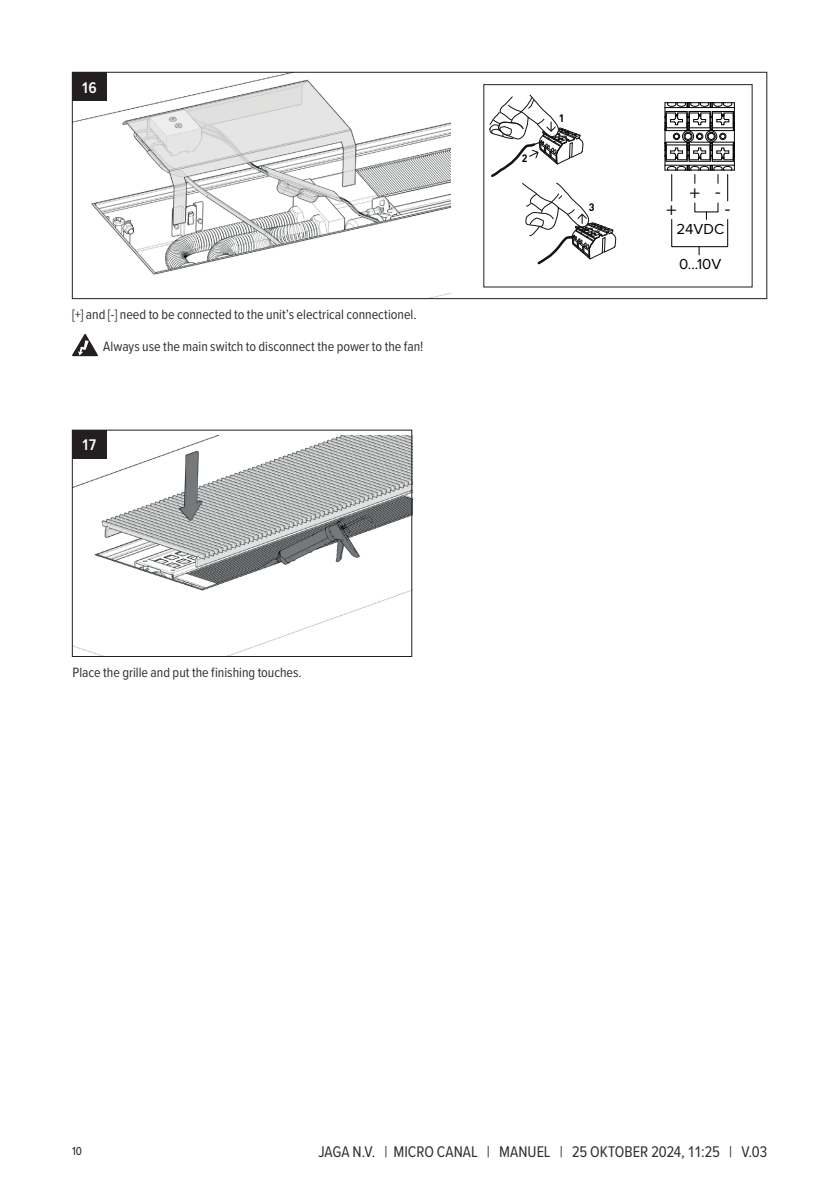
<style>
.page{position:relative;width:840px;height:1191px;background:#fff}
.page>*{position:absolute;margin:0;border:0;box-sizing:border-box;transform-origin:0 0}
.t1{font:18px "Myriad Pro";color:#000001}
.t2{font:16px "Proxima Nova Cond";color:#312f30}
.t3{font:600 16px "Proxima Nova Cond";color:#fff}
.t4{font:15px "Proxima Nova";color:#000001}
.t5{font:14px "Proxima Nova Cond";color:#312f30}
.t6{font:12px "Proxima Nova Cond";color:#231f20}
.t7{font:700 10.6px "DIN Pro";color:#000001}
</style>
<div class="page">
<svg style="left:72px;top:334px;width:26px;height:22px"></svg>
<img style="left:74px;top:435px;width:336px;height:220px">
<div style="left:72px;top:430px;width:340px;height:227px;border:1px solid #231f20"></div>
<img style="left:74px;top:74px;width:376px;height:223px">
<div style="left:72px;top:72px;width:694px;height:227px;border:1px solid #231f20"></div>
<div style="left:72px;top:72px;width:34px;height:28px;background:#231f20"></div>
<div style="left:72px;top:430px;width:34px;height:28px;background:#231f20"></div>
<div style="left:671px;top:219px;width:56px;height:28px;border:1px solid #000001"></div>
<svg style="left:664px;top:102px;width:70px;height:99px"></svg>
<svg style="left:489px;top:94px;width:127px;height:171px"></svg>
<p class="t3" style="left:81px;top:75px;width:17px">16</p>
<p class="t5" style="left:72px;top:304px;width:346px">[+] and [-] need to be connected to the unit’s electrical connectionel.</p>
<p class="t5" style="left:103px;top:336px;width:321px">Always use the main switch to disconnect the power to the fan!</p>
<p class="t3" style="left:81px;top:433px;width:17px">17</p>
<p class="t5" style="left:73px;top:662px;width:230px">Place the grille and put the finishing touches.</p>
<p class="t7" style="left:521px;top:151px;width:7px">2</p>
<p class="t7" style="left:558px;top:111px;width:7px">1</p>
<p class="t7" style="left:588px;top:199px;width:7px">3</p>
<p class="t1" style="left:665px;top:198px;width:12px">+</p>
<p class="t1" style="left:689px;top:181px;width:12px">+</p>
<p class="t1" style="left:714px;top:181px;width:7px">-</p>
<p class="t1" style="left:724px;top:198px;width:7px">-</p>
<p class="t4" style="left:676px;top:217px;width:49px">24VDC</p>
<p class="t4" style="left:678px;top:253px;width:44px">0...10V</p>
<p class="t6" style="left:72px;top:1142px;width:11px">10</p>
<p class="t2" style="left:318px;top:1140px;width:450px">JAGA N.V. | MICRO CANAL | MANUEL | 25 oktober 2024, 11:25 | V.03</p>
</div>
